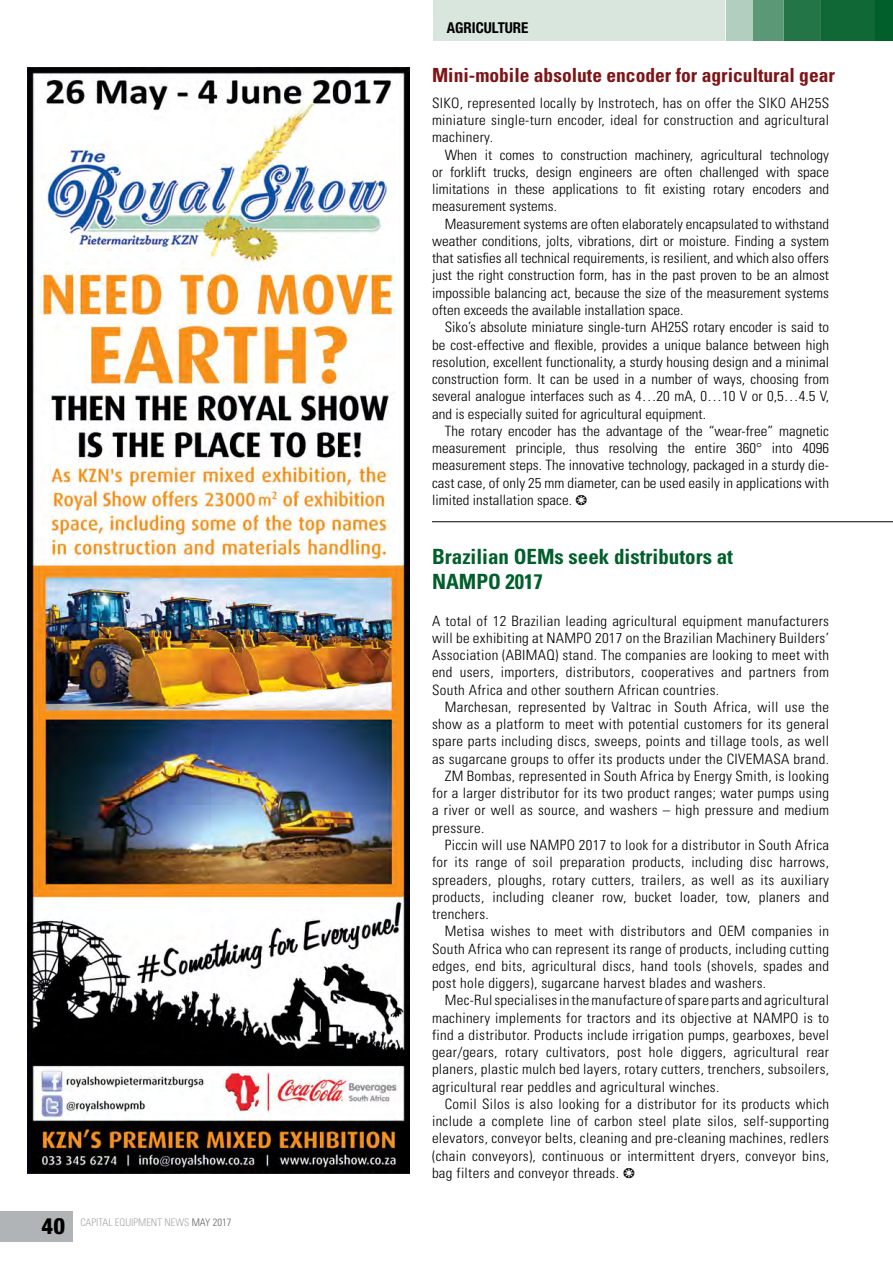
<style>
.page{position:relative;width:893px;height:1263px;background:#fff}
.page>*{position:absolute;margin:0;border:0;box-sizing:border-box;transform-origin:0 0}
.t1{font:800 condensed 22.5px "Helvetica Neue LT Std";color:#000}
.t2{font:700 condensed 21px/25.2px "Univers LT Std";color:#005f2a}
.t3{font:700 condensed 19.5px "Univers LT Std";color:#7e1416}
.t4{font:700 condensed 15px "Helvetica Neue LT Std";color:#000}
.t5{font:300 condensed 14.25px/17.2px "Univers";letter-spacing:.02em;color:#000;text-align:justify;scale:1.05 1}
.t6{font:300 condensed 14.25px/17.2px "Univers LT Std";letter-spacing:.02em;color:#000;text-align:justify;scale:1.05 1}
.t7{font:300 condensed 10.5px "Univers";color:#a7a9ac}
.s1{color:#636466}
.s2{font-family:"Univers"}
</style>
<div class="page">
<div style="left:434px;top:0;width:459px;height:40px;background:#005f2a"></div>
<svg style="left:726px;top:0;width:27px;height:41px"></svg>
<svg style="left:753px;top:0;width:30px;height:41px"></svg>
<div style="left:783px;top:0;width:37px;height:41px;background:#237447"></div>
<div style="left:820px;top:0;width:54px;height:41px;background:#0f6836"></div>
<div style="left:433px;top:0;width:293px;height:41px;background:#d8e6de"></div>
<div style="left:0;top:1211px;width:72px;height:31px;background:#b1b4b6"></div>
<img style="left:27px;top:68px;width:383px;height:1105px">
<hr style="left:432px;top:521px;width:461px;height:1px;background:#000">
<h1 class="t1" style="left:42px;top:1212px;width:25px">40</h1>
<p class="t7" style="left:80px;top:1216px;width:153px">CAPITAL EQUIPMENT NEWS <span class="s1">MAY 2017</span></p>
<p class="t4" style="left:447px;top:19px;width:83px">AGRICULTURE</p>
<h3 class="t3" style="left:432px;top:63px;width:404px">Mini-mobile absolute encoder for agricultural gear</h3>
<p class="t6" style="left:432px;top:94px;width:380px">SIKO, represented locally by Instrotech, has on offer the SIKO AH25S miniature single-turn encoder, ideal for construction and agricultural machinery.</p>
<p class="t5" style="left:432px;top:146px;width:380px;text-indent:13px">When it comes to construction machinery, agricultural technology or forklift trucks, design engineers are often challenged with space limitations in these applications to fit existing rotary encoders and measurement systems.</p>
<p class="t5" style="left:432px;top:215px;width:380px;text-indent:13px">Measurement systems are often elaborately encapsulated to withstand weather conditions, jolts, vibrations, dirt or moisture. Finding a system that satisfies all technical requirements, is resilient, and which also offers just the right construction form, has in the past proven to be an almost impossible balancing act, because the size of the measurement systems often exceeds the available installation space.</p>
<p class="t5" style="left:432px;top:319px;width:380px;text-indent:13px">Siko’s absolute miniature single-turn AH25S rotary encoder is said to be cost-effective and flexible, provides a unique balance between high resolution, excellent functionality, a sturdy housing design and a minimal construction form. It can be used in a number of ways, choosing from several analogue interfaces such as 4…20 mA, 0…10 V or 0,5…4.5 V, and is especially suited for agricultural equipment.</p>
<p class="t5" style="left:432px;top:422px;width:380px;text-indent:13px">The rotary encoder has the advantage of the “wear-free” magnetic measurement principle, thus resolving the entire 360° into 4096 measurement steps. The innovative technology, packaged in a sturdy die&shy;cast case, of only 25 mm diameter, can be used easily in applications with limited installation space.</p>
<h2 class="t2" style="left:432px;top:544px;width:302px">Brazilian OEMs seek distributors at<br>NAMPO 2017</h2>
<p class="t6" style="left:432px;top:612px;width:380px">A total of 12 Brazilian leading agricultural equipment manufacturers will be exhibiting at NAMPO 2017 on the Brazilian Machinery Builders’ Association (ABIMAQ) stand. The companies are looking to meet with end users, importers, distributors, cooperatives and partners from South Africa and other southern African countries.</p>
<p class="t5" style="left:445px;top:698px;width:367px">Marchesan, represented by Valtrac in South Africa, will use the</p>
<p class="t5" style="left:432px;top:715px;width:380px">show as a platform to meet with potential customers for its general</p>
<p class="t5" style="left:432px;top:733px;width:380px">spare parts including discs, sweeps, points and tillage tools, as well</p>
<p class="t5" style="left:432px;top:750px;width:380px">as sugarcane groups to offer its products under the CIVEMASA brand.</p>
<p class="t5" style="left:445px;top:767px;width:368px">ZM Bombas, represented in South Africa by Energy Smith, is looking</p>
<p class="t5" style="left:432px;top:784px;width:380px">for a larger distributor for its two product ranges; water pumps using</p>
<p class="t5" style="left:432px;top:802px;width:380px">a river or well as source, and washers – high pressure and medium</p>
<p class="t5" style="left:432px;top:819px;width:51px">pressure.</p>
<p class="t5" style="left:445px;top:836px;width:368px">Piccin will use NAMPO 2017 to look for a distributor in South Africa</p>
<p class="t5" style="left:432px;top:853px;width:380px">for its range of soil preparation products, including disc harrows,</p>
<p class="t5" style="left:432px;top:871px;width:380px">spreaders, ploughs, rotary cutters, trailers, as well as its auxiliary</p>
<p class="t5" style="left:432px;top:888px;width:380px">products, including cleaner row, bucket loader, tow, planers and</p>
<p class="t5" style="left:432px;top:905px;width:56px">trenchers.</p>
<p class="t6" style="left:432px;top:923px;width:380px;text-indent:13px">Metisa wishes to meet with distributors and OEM companies in South Africa who can represent its range of products, including cutting edges, end bits, agricultural discs, hand tools (shovels, spades and post hole diggers), sugarcane harvest blades and washers.</p>
<p class="t6" style="left:432px;top:992px;width:380px;text-indent:13px"><span class="s2">Mec-R</span>ul specialises in the manufacture of spare parts and agricultural machinery implements for tractors and its objective at NAMPO is to find a distributor. Products include irrigation pumps, gearbox<span class="s2">es, bevel</span></p>
<p class="t5" style="left:432px;top:1043px;width:380px">gear/gears, rotary cultivators, post hole diggers, agricultural rear planers, plastic mulch bed layers, rotary cutters, trenchers, subsoilers, agricultural rear peddles and agricultural winches.</p>
<p class="t6" style="left:432px;top:1095px;width:380px;text-indent:13px">Comil Silos is also looking for a distributor for its products which include a complete line of carbon steel plate silos, self-supporting elevators, conveyor belts, cleaning and pre-cleaning machines, redlers (chain conveyors), continuous or intermittent dryers, conveyor bins, bag filters and conveyor threads.</p>
</div>
